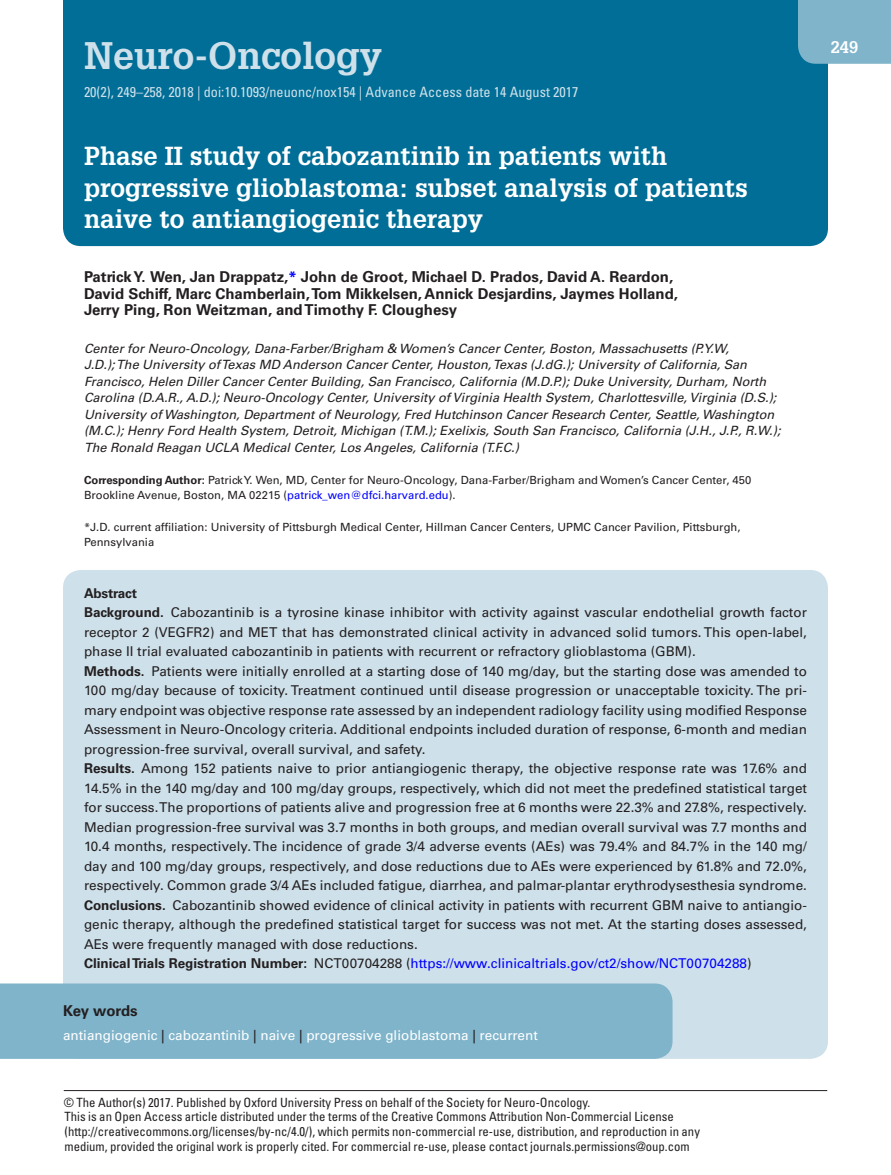
<style>
.page{position:relative;width:891px;height:1175px;background:#fff}
.page>*{position:absolute;margin:0;border:0;box-sizing:border-box;transform-origin:0 0}
.t1{font:700 37.5px "Glypha LT Std";color:#cee0ea}
.t2{font:700 25.5px/31.5px "Glypha LT Std";color:#fff}
.t3{font:700 16.5px "Glypha LT Std";color:#fff}
.t4{font:700 15px/16.5px "Univers LT Std";color:#231f20}
.t5{font:condensed 14.25px "Univers LT Std";color:#cee0ea}
.t6{font:13.5px/19.5px "Univers LT Std";color:#231f20}
.t7{font:13.5px "Univers LT Std";color:#fff}
.t8{font:italic 12.75px/16.5px "Univers LT Std";color:#231f20}
.t9{font:condensed 12.75px/15px "Univers LT Std";color:#231f20}
.t10{font:11.25px/15px "Univers LT Std";color:#231f20}
.s1{color:#00f}
.s2{font-weight:700}
.s3{color:#231f20}
</style>
<div class="page">
<hr style="left:64px;top:1090px;width:763px;height:1px;background:#231f20">
<div style="left:63px;top:0;width:765px;height:246px;background:#006e96"></div>
<div style="left:63px;top:570px;width:765px;height:488px;background:#cee0ea;border-radius:18px"></div>
<div style="left:0;top:983px;width:673px;height:75px;background:#7fb4ca"></div>
<div style="left:798px;top:0;width:93px;height:64px;background:#7fb4ca"></div>
<h1 class="t1" style="left:84px;top:32px;width:299px">Neuro-Oncology</h1>
<p class="t5" style="left:84px;top:83px;width:496px">20(2), 249–258, 2018 | doi:10.1093/neuonc/nox154 | Advance Access date 14 August 2017</p>
<h2 class="t2" style="left:84px;top:140px;width:665px">Phase II study of cabozantinib in patients with progressive glioblastoma: subset analysis of patients naive to antiangiogenic therapy</h2>
<p class="t4" style="left:84px;top:269px;width:596px">Patrick Y. Wen, Jan Drappatz,<span class="s1">*</span> John de Groot, Michael D. Prados, David A. Reardon,<br>David Schiff, Marc Chamberlain, Tom Mikkelsen, Annick Desjardins, Jaymes Holland,<br>Jerry Ping, Ron Weitzman, and Timothy F. Cloughesy</p>
<p class="t8" style="left:84px;top:340px;width:698px">Center for Neuro-Oncology, Dana-Farber/Brigham &amp; Women’s Cancer Center, Boston, Massachusetts (P.Y.W,<br>J.D.); The University of Texas MD Anderson Cancer Center, Houston, Texas (J.dG.); University of California, San Francisco, Helen Diller Cancer Center Building, San Francisco, California (M.D.P.); Duke University, Durham, North Carolina (D.A.R., A.D.); Neuro-Oncology Center, University of Virginia Health System, Charlottesville, Virginia (D.S.); University of Washington, Department of Neurology, Fred Hutchinson Cancer Research Center, Seattle, Washington (M.C.); Henry Ford Health System, Detroit, Michigan (T.M.); Exelixis, South San Francisco, California (J.H., J.P., R.W.); The Ronald Reagan UCLA Medical Center, Los Angeles, California (T.F.C.)</p>
<p class="t10" style="left:84px;top:473px;width:669px"><span class="s2">Corresponding Author:</span> Patrick Y. Wen, MD, Center for Neuro-Oncology, Dana-Farber/Brigham and Women’s Cancer Center, 450<br>Brookline Avenue, Boston, MA 02215 (<span class="s1">patrick_wen@dfci.harvard.edu</span>).</p>
<p class="t10" style="left:84px;top:520px;width:658px">*J.D. current affiliation: University of Pittsburgh Medical Center, Hillman Cancer Centers, UPMC Cancer Pavilion, Pittsburgh,<br>Pennsylvania</p>
<p class="t6" style="left:84px;top:583px;width:725px"><span class="s2">Abstract<br>Background.</span> Cabozantinib is a tyrosine kinase inhibitor with activity against vascular endothelial growth factor receptor 2 (VEGFR2) and MET that has demonstrated clinical activity in advanced solid tumors. This open-label, phase II trial evaluated cabozantinib in patients with recurrent or refractory glioblastoma (GBM).<br><span class="s2">Methods.</span> Patients were initially enrolled at a starting dose of 140 mg/day, but the starting dose was amended to 100 mg/day because of toxicity. Treatment continued until disease progression or unacceptable toxicity. The pri&shy;mary endpoint was objective response rate assessed by an independent radiology facility using modified Response Assessment in Neuro-Oncology criteria. Additional endpoints included duration of response, 6-month and median progression-free survival, overall survival, and safety.<br><span class="s2">Results.</span> Among 152 patients naive to prior antiangiogenic therapy, the objective response rate was 17.6% and 14.5% in the 140 mg/day and 100 mg/day groups, respectively, which did not meet the predefined statistical target for success. The proportions of patients alive and progression free at 6 months were 22.3% and 27.8%, respectively.<br>Median progression-free survival was 3.7 months in both groups, and median overall survival was 7.7 months and 10.4 months, respectively. The incidence of grade 3/4 adverse events (AEs) was 79.4% and 84.7% in the 140 mg/ day and 100 mg/day groups, respectively, and dose reductions due to AEs were experienced by 61.8% and 72.0%, respectively. Common grade 3/4 AEs included fatigue, diarrhea, and palmar-plantar erythrodysesthesia syndrome.<br><span class="s2">Conclusions.</span> Cabozantinib showed evidence of clinical activity in patients with recurrent GBM naive to antiangio&shy;genic therapy, although the predefined statistical target for success was not met. At the starting doses assessed, AEs were frequently managed with dose reductions.<br><span class="s2">Clinical Trials Registration Number:</span> NCT00704288 (<span class="s1">https://www.clinicaltrials.gov/ct2/show/NCT00704288</span>)</p>
<p class="t4" style="left:63px;top:1002px;width:76px">Key words</p>
<p class="t7" style="left:63px;top:1027px;width:476px">antiangiogenic <span class="s3">|</span> cabozantinib <span class="s3">|</span> naive <span class="s3">|</span> progressive glioblastoma <span class="s3">|</span> recurrent</p>
<p class="t9" style="left:64px;top:1095px;width:528px">© The Author(s) 2017. Published by Oxford University Press on behalf of the Society for Neuro-Oncology.</p>
<p class="t9" style="left:64px;top:1109px;width:637px">This is an Open Access article distributed under the terms of the Creative Commons Attribution Non-Commercial License (http://creativecommons.org/licenses/by-nc/4.0/), which permits non-commercial re-use, distribution, and reproduction in any medium, provided the original work is properly cited. For commercial re-use, please contact journals.permissions@oup.com</p>
<p class="t3" style="left:831px;top:37px;width:29px">249</p>
</div>
